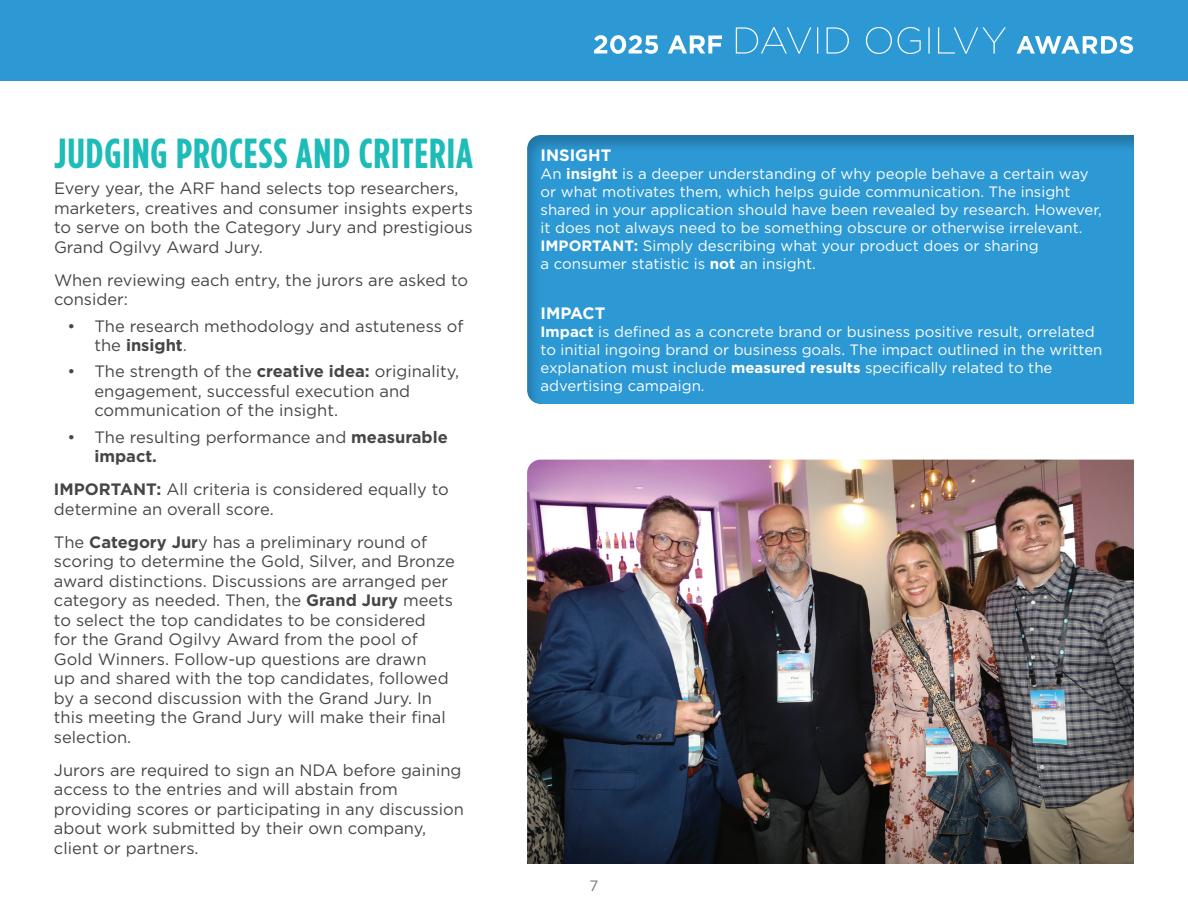
<style>
.page{position:relative;width:1188px;height:918px;background:#fff}
.page>*{position:absolute;margin:0;border:0;box-sizing:border-box;transform-origin:0 0}
.t1{font:700 42px "Gotham Condensed";letter-spacing:.02em;color:#1dbcb8}
.t2{font:16.5px/19.5px "Gotham";color:#454646}
.t3{font:700 16.5px "Gotham";color:#fff}
.t4{font:15px/18px "Gotham";color:#fff}
.t5{font:15px "Gotham";color:#787877}
.s1{font-weight:700}
</style>
<div class="page">
<div style="left:0;top:0;width:1188px;height:81px;background:#2c98d4"></div>
<svg style="left:736px;top:27px;width:397px;height:27px"></svg>
<svg style="left:594px;top:35px;width:64px;height:19px"></svg>
<svg style="left:668px;top:35px;width:54px;height:19px"></svg>
<div style="left:526px;top:132px;width:609px;height:273px;background:#231f20;opacity:.25"></div>
<img style="left:527px;top:460px;width:607px;height:404px">
<h1 class="t1" style="left:54px;top:129px;width:421px">JUDGING PROCESS AND CRITERIA</h1>
<p class="t2" style="left:54px;top:178px;width:420px">Every year, the ARF hand selects top researchers, marketers, creatives and consumer insights experts to serve on both the Category Jury and prestigious Grand Ogilvy Award Jury.</p>
<p class="t2" style="left:54px;top:270px;width:416px">When reviewing each entry, the jurors are asked to consider:</p>
<p class="t2" style="left:94px;top:316px;width:371px;text-indent:-27px">• The research methodology and astuteness of the <span class="s1">insight</span>.</p>
<p class="t2" style="left:94px;top:361px;width:366px;text-indent:-27px">• The strength of the <span class="s1">creative idea:</span> originality, engagement, successful execution and communication of the insight.</p>
<p class="t2" style="left:94px;top:427px;width:355px;text-indent:-27px">• The resulting performance and <span class="s1">measurable impact.</span></p>
<p class="t2" style="left:54px;top:479px;width:396px"><span class="s1">IMPORTANT:</span> All criteria is considered equally to determine an overall score.</p>
<p class="t2" style="left:54px;top:532px;width:402px">The <span class="s1">Category Jur</span>y has a preliminary round of scoring to determine the Gold, Silver, and Bronze award distinctions. Discussions are arranged per category as needed. Then, the <span class="s1">Grand Jury</span> meets to select the top candidates to be considered<br>for the Grand Ogilvy Award from the pool of Gold Winners. Follow-up questions are drawn<br>up and shared with the top candidates, followed by a second discussion with the Grand Jury. In this meeting the Grand Jury will make their final selection.</p>
<p class="t2" style="left:54px;top:760px;width:412px">Jurors are required to sign an NDA before gaining access to the entries and will abstain from providing scores or participating in any discussion about work submitted by their own company, client or partners.</p>
<p class="t3" style="left:541px;top:144px;width:72px">INSIGHT</p>
<p class="t4" style="left:541px;top:164px;width:563px">An <span class="s1">insight</span> is a deeper understanding of why people behave a certain way or what motivates them, which helps guide communication. The insight shared in your application should have been revealed by research. However, it does not always need to be something obscure or otherwise irrelevant.<br><span class="s1">IMPORTANT:</span> Simply describing what your product does or sharing<br>a consumer statistic is <span class="s1">not</span> an insight.</p>
<p class="t3" style="left:541px;top:302px;width:66px">IMPACT</p>
<p class="t4" style="left:541px;top:322px;width:563px"><span class="s1">Impact</span> is defined as a concrete brand or business positive result, orrelated to initial ingoing brand or business goals. The impact outlined in the written explanation must include <span class="s1">measured results</span> specifically related to the advertising campaign.</p>
<p class="t5" style="left:590px;top:876px;width:10px">7</p>
</div>
